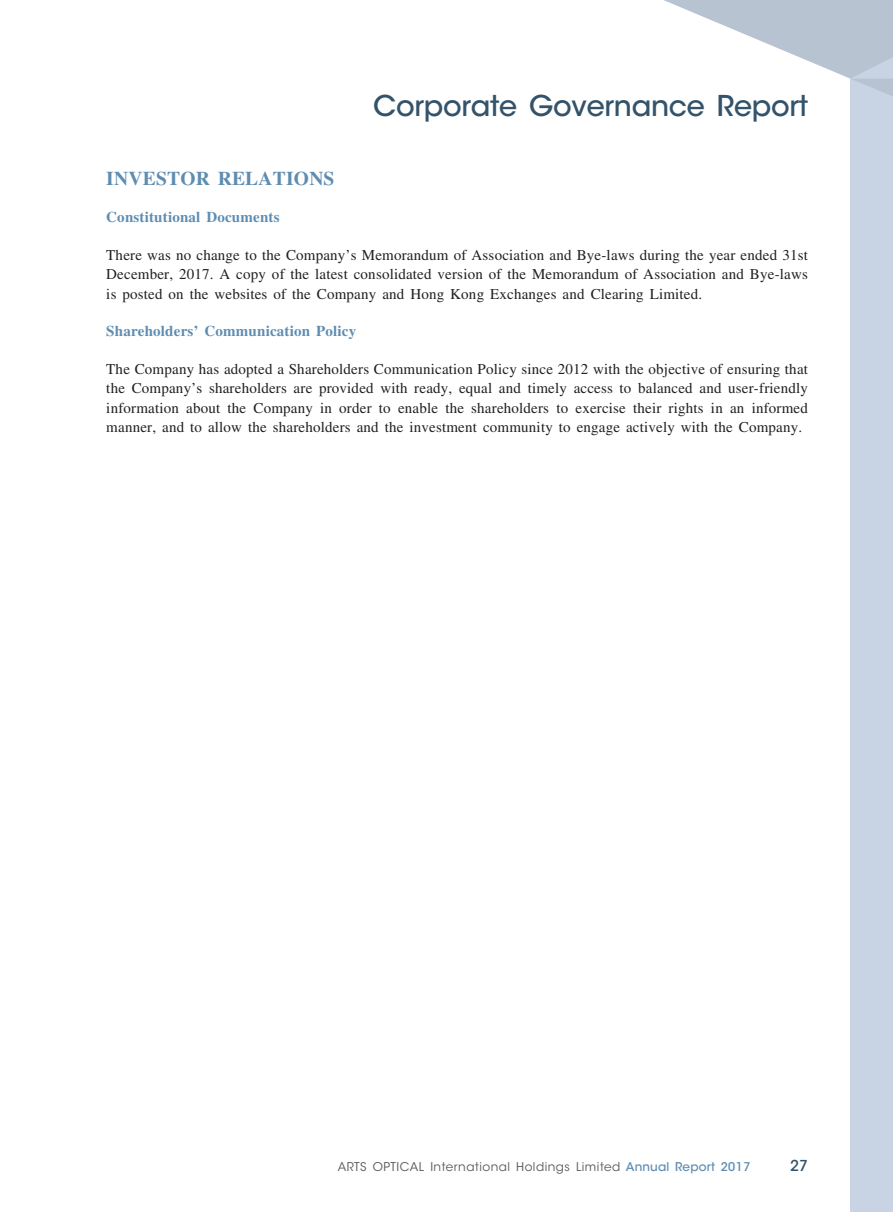
<style>
.page{position:relative;width:893px;height:1212px;background:#fff}
.page>*{position:absolute;margin:0;border:0;box-sizing:border-box;transform-origin:0 0}
.t1{font:500 28.5px "ITC Avant Garde Std";letter-spacing:-.01em;color:#33536b}
._03_H1{font:700 19.5px "Times LT Std";letter-spacing:.01em;color:#5e8db2}
._11_P0{font:15px/19.5px "Times LT Std";letter-spacing:.01em;color:#231f20;text-align:justify}
._04___H2{font:700 15px "Times LT Std";letter-spacing:.01em;color:#5e8db2}
.t2{font:500 15px "ITC Avant Garde Std";color:#33536b}
.t3{font:12px "ITC Avant Garde Std";letter-spacing:.04em;color:#57585a}
.s1{font-weight:500;color:#5e8db2}
</style>
<div class="page">
<div style="left:850px;top:0;width:43px;height:1212px;background:#c8d4e4"></div>
<svg style="left:664px;top:0;width:229px;height:96px"></svg>
<h1 class="t1" style="left:373px;top:88px;width:436px">Corporate Governance Report</h1>
<p class="_03_H1" style="left:106px;top:166px;width:230px">INVESTOR RELATIONS</p>
<p class="_04___H2" style="left:106px;top:208px;width:175px">Constitutional Documents</p>
<p class="_11_P0" style="left:106px;top:245px;width:703px">There was no change to the Company’s Memorandum of Association and Bye-laws during the year ended 31st December, 2017. A copy of the latest consolidated version of the Memorandum of Association and Bye-laws is posted on the websites of the Company and Hong Kong Exchanges and Clearing Limited.</p>
<p class="_04___H2" style="left:106px;top:322px;width:251px">Shareholders’ Communication Policy</p>
<p class="_11_P0" style="left:106px;top:359px;width:703px">The Company has adopted a Shareholders Communication Policy since 2012 with the objective of ensuring that the Company’s shareholders are provided with ready, equal and timely access to balanced and user-friendly information about the Company in order to enable the shareholders to exercise their rights in an informed manner, and to allow the shareholders and the investment community to engage actively with the Company.</p>
<p class="t3" style="left:338px;top:1159px;width:414px">ARTS OPTICAL International Holdings Limited <span class="s1">Annual Report 2017</span></p>
<p class="t2" style="left:790px;top:1156px;width:19px">27</p>
</div>
